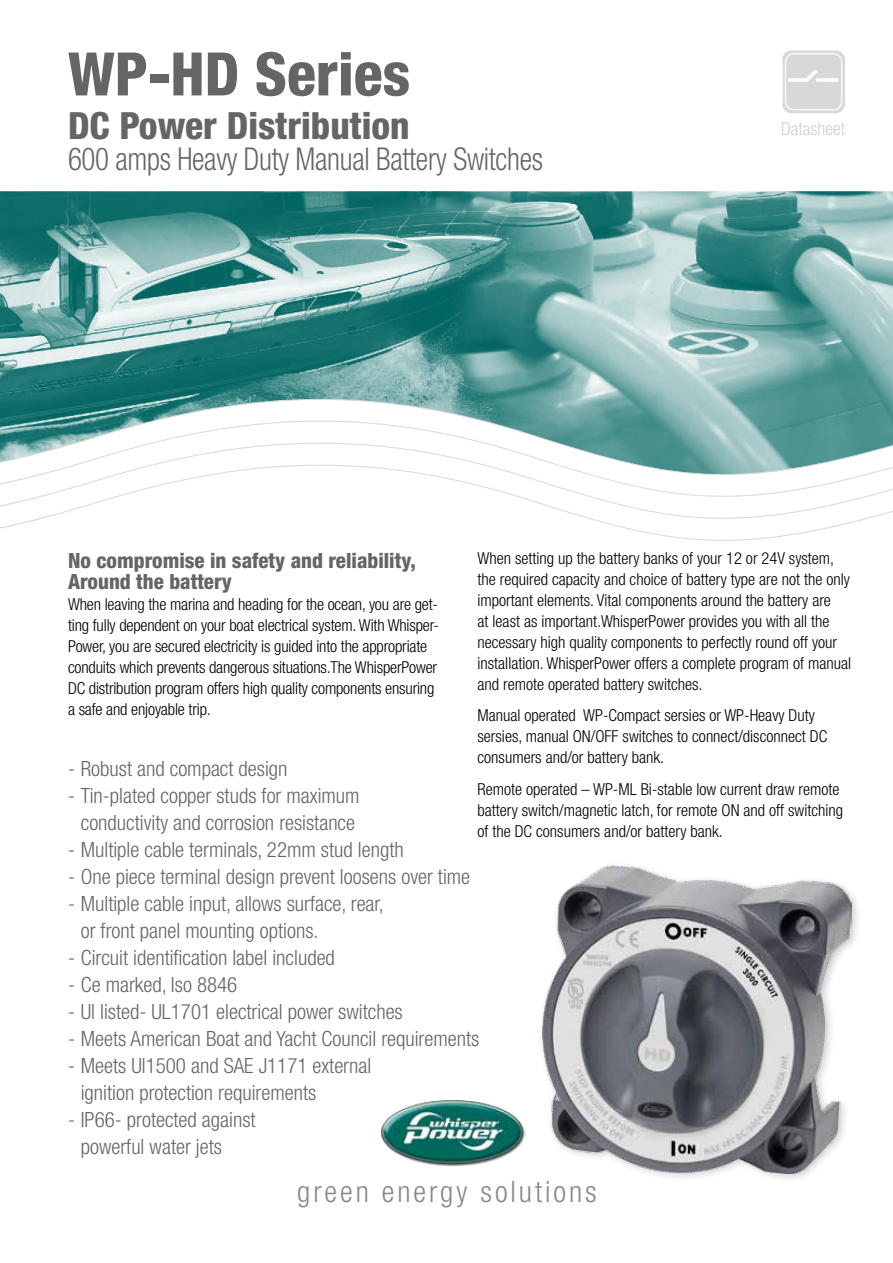
<style>
.page{position:relative;width:893px;height:1263px;background:#fff}
.page>*{position:absolute;margin:0;border:0;box-sizing:border-box;transform-origin:0 0}
.t1{font:800 condensed 60px "Helvetica Neue";color:#646567}
.t2{font:800 condensed 37.5px "Helvetica Neue";color:#646567}
.t3{font:300 condensed 31.5px "Helvetica Neue";letter-spacing:-.01em;color:#646567;scale:.92 1}
.t4{font:300 condensed 29.55px "Helvetica Neue";letter-spacing:.1em;color:#87888a}
.t5{font:300 condensed 21px/27px "Helvetica Neue";color:#646567}
.t6{font:800 condensed 21px/21px "Helvetica Neue";color:#646567}
.t7{font:300 condensed 18px "Helvetica Neue";color:#cecfd0}
.t8{font:300 condensed 16.5px/21px "Helvetica Neue";color:#000}
</style>
<div class="page">
<div style="left:537px;top:861px;width:326px;height:323px;background:#000;opacity:.2"></div>
<img style="left:542px;top:865px;width:310px;height:308px">
<img style="left:0;top:191px;width:893px;height:186px">
<svg style="left:0;top:378px;width:893px;height:22px;background:#569896"></svg>
<svg style="left:0;top:400px;width:893px;height:22px"></svg>
<svg style="left:0;top:422px;width:893px;height:22px"></svg>
<svg style="left:0;top:444px;width:893px;height:97px"></svg>
<img style="left:381px;top:1100px;width:145px;height:66px">
<div style="left:782px;top:50px;width:63px;height:63px;background:#d7d8d9;border-radius:9px"></div>
<div style="left:785px;top:53px;width:57px;height:58px;border:2px solid #fff;border-radius:8px"></div>
<hr style="left:818px;top:78px;width:19px;height:4px;background:#fff">
<svg style="left:786px;top:66px;width:32px;height:18px"></svg>
<h1 class="t1" style="left:68px;top:37px;width:344px">WP-HD Series</h1>
<h2 class="t2" style="left:68px;top:102px;width:343px">dc power distribution</h2>
<h3 class="t3" style="left:68px;top:141px;width:518px">600 amps Heavy Duty Manual Battery Switches</h3>
<p class="t7" style="left:781px;top:118px;width:66px">Datasheet</p>
<p class="t8" style="left:477px;top:547px;width:375px">When setting up the battery banks of your 12 or 24V system, the required capacity and choice of battery type are not the only important elements. Vital components around the battery are<br>at least as important.WhisperPower provides you with all the necessary high quality components to perfectly round off your installation. WhisperPower offers a complete program of manual and remote operated battery switches.</p>
<p class="t8" style="left:477px;top:705px;width:351px">Manual operated WP-Compact sersies or WP-Heavy Duty sersies, manual ON/OFF switches to connect/disconnect DC consumers and/or battery bank.</p>
<p class="t8" style="left:477px;top:778px;width:367px">Remote operated – WP-ML Bi-stable low current draw remote battery switch/magnetic latch, for remote ON and off switching of the DC consumers and/or battery bank.</p>
<p class="t6" style="left:68px;top:549px;width:349px">No compromise in safety and reliability,<br>Around the battery</p>
<p class="t8" style="left:68px;top:593px;width:373px">When leaving the marina and heading for the ocean, you are get&shy;ting fully dependent on your boat electrical system. With Whisper-Power, you are secured electricity is guided into the appropriate conduits which prevents dangerous situations.The WhisperPower DC distribution program offers high quality components ensuring a safe and enjoyable trip.</p>
<p class="t5" style="left:68px;top:754px;width:221px">- Robust and compact design</p>
<p class="t5" style="left:68px;top:781px;width:293px;text-align:center">- Tin-plated copper studs for maximum conductivity and corrosion resistance</p>
<p class="t5" style="left:68px;top:835px;width:337px">- Multiple cable terminals, 22mm stud length</p>
<p class="t5" style="left:68px;top:862px;width:404px">- One piece terminal design prevent loosens over time</p>
<p class="t5" style="left:81px;top:889px;width:305px;text-indent:-13px">- Multiple cable input, allows surface, rear, or front panel mounting options.</p>
<p class="t5" style="left:68px;top:944px;width:268px">- Circuit identification label included</p>
<p class="t5" style="left:68px;top:971px;width:171px">- Ce marked, Iso 8846</p>
<p class="t5" style="left:68px;top:998px;width:336px">- Ul listed- UL1701 electrical power switches</p>
<p class="t5" style="left:68px;top:1025px;width:413px">- Meets American Boat and Yacht Council requirements</p>
<p class="t5" style="left:81px;top:1052px;width:292px;text-indent:-13px">- Meets Ul1500 and SAE J1171 external ignition protection requirements</p>
<p class="t5" style="left:81px;top:1106px;width:176px;text-indent:-13px">- IP66- protected against powerful water jets</p>
<h3 class="t4" style="left:297px;top:1175px;width:301px">green energy solutions</h3>
</div>
